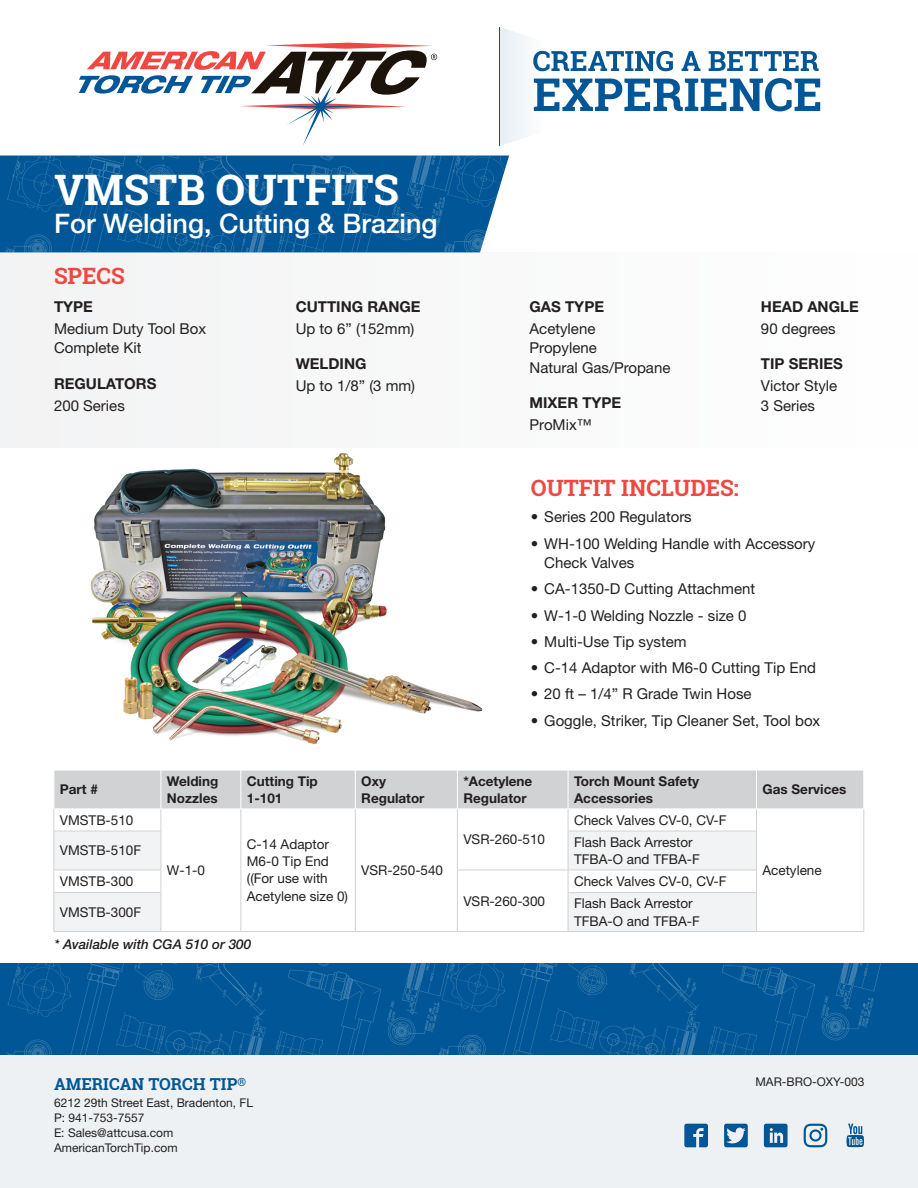
<style>
.page{position:relative;width:918px;height:1188px;background:#fff}
.page>*{position:absolute;margin:0;border:0;box-sizing:border-box;transform-origin:0 0}
.t1{font:700 42px "Roboto Slab";color:#fff}
.t2{font:500 27px "Helvetica Neue LT Std";color:#fff}
._15pt_headings{font:700 22.5px "Roboto Slab";color:#ef4842}
.t3{font:700 16.5px "Roboto Slab";color:#005696}
.copy_w___15_sa{font:15px/19.5px "Helvetica Neue LT Std";color:#231f20}
.Small_Heading{font:700 15px "Helvetica Neue LT Std";color:#231f20}
.Table_content{font:13.5px/17.2px "Helvetica Neue LT Std";color:#231f20}
.table_headings{font:700 13.5px/16.5px "Helvetica Neue LT Std";color:#231f20}
.Notes{font:italic 500 13.5px "Helvetica Neue LT Std";color:#231f20}
.t4{font:12px/15px "Helvetica Neue LT Std";color:#231f20}
</style>
<div class="page">
<img style="left:0;top:964px;width:918px;height:91px">
<svg style="left:79px;top:43px;width:358px;height:102px"></svg>
<hr style="left:499px;top:27px;width:1px;height:119px;background:#005696">
<svg style="left:500px;top:27px;width:320px;height:119px"></svg>
<div style="left:0;top:1055px;width:918px;height:133px;background:#edf1f3"></div>
<svg style="left:684px;top:1124px;width:24px;height:23px"></svg>
<svg style="left:724px;top:1124px;width:24px;height:23px"></svg>
<svg style="left:764px;top:1124px;width:24px;height:23px"></svg>
<svg style="left:804px;top:1124px;width:23px;height:23px"></svg>
<svg style="left:846px;top:1123px;width:18px;height:24px"></svg>
<div style="left:0;top:252px;width:918px;height:196px;background:#f8f8f9"></div>
<svg style="left:55px;top:831px;width:701px;height:100px"></svg>
<svg style="left:54px;top:770px;width:811px;height:61px"></svg>
<hr style="left:54px;top:831px;width:107px;height:1px;background:#d1d2d4">
<hr style="left:54px;top:831px;width:1px;height:39px;background:#d1d2d4">
<hr style="left:161px;top:831px;width:1px;height:39px;background:#d1d2d4">
<hr style="left:241px;top:831px;width:1px;height:39px;background:#d1d2d4">
<hr style="left:355px;top:831px;width:1px;height:39px;background:#d1d2d4">
<hr style="left:457px;top:831px;width:1px;height:39px;background:#d1d2d4">
<hr style="left:568px;top:831px;width:189px;height:1px;background:#d1d2d4">
<hr style="left:568px;top:831px;width:1px;height:39px;background:#d1d2d4">
<hr style="left:756px;top:831px;width:1px;height:39px;background:#d1d2d4">
<hr style="left:864px;top:831px;width:1px;height:39px;background:#d1d2d4">
<hr style="left:54px;top:870px;width:107px;height:1px;background:#d1d2d4">
<svg style="left:54px;top:870px;width:1px;height:22px"></svg>
<svg style="left:161px;top:870px;width:1px;height:22px"></svg>
<svg style="left:241px;top:870px;width:1px;height:23px"></svg>
<svg style="left:355px;top:870px;width:1px;height:23px"></svg>
<hr style="left:457px;top:870px;width:111px;height:1px;background:#d1d2d4">
<svg style="left:457px;top:871px;width:1px;height:22px"></svg>
<hr style="left:568px;top:870px;width:189px;height:1px;background:#d1d2d4">
<svg style="left:568px;top:870px;width:1px;height:22px"></svg>
<svg style="left:756px;top:871px;width:1px;height:21px"></svg>
<svg style="left:864px;top:870px;width:1px;height:23px"></svg>
<hr style="left:54px;top:892px;width:107px;height:1px;background:#d1d2d4">
<hr style="left:54px;top:893px;width:1px;height:38px;background:#d1d2d4">
<hr style="left:161px;top:893px;width:1px;height:38px;background:#d1d2d4">
<hr style="left:241px;top:893px;width:1px;height:38px;background:#d1d2d4">
<hr style="left:355px;top:893px;width:1px;height:38px;background:#d1d2d4">
<hr style="left:457px;top:893px;width:1px;height:38px;background:#d1d2d4">
<hr style="left:568px;top:892px;width:189px;height:1px;background:#d1d2d4">
<hr style="left:568px;top:893px;width:1px;height:38px;background:#d1d2d4">
<hr style="left:756px;top:893px;width:1px;height:38px;background:#d1d2d4">
<hr style="left:864px;top:893px;width:1px;height:38px;background:#d1d2d4">
<hr style="left:54px;top:931px;width:107px;height:1px;background:#d1d2d4">
<hr style="left:161px;top:931px;width:80px;height:1px;background:#d1d2d4">
<hr style="left:241px;top:931px;width:114px;height:1px;background:#d1d2d4">
<hr style="left:355px;top:931px;width:102px;height:1px;background:#d1d2d4">
<hr style="left:457px;top:931px;width:111px;height:1px;background:#d1d2d4">
<hr style="left:568px;top:931px;width:188px;height:1px;background:#d1d2d4">
<hr style="left:756px;top:931px;width:108px;height:1px;background:#d1d2d4">
<img style="left:0;top:156px;width:509px;height:96px">
<img style="left:90px;top:453px;width:393px;height:292px">
<p class="t1" style="left:54px;top:161px;width:347px">VMSTB OUTFITS</p>
<p class="t2" style="left:54px;top:207px;width:385px">For Welding, Cutting &amp; Brazing</p>
<p class="_15pt_headings" style="left:54px;top:261px;width:72px">SPECS</p>
<p class="Small_Heading" style="left:54px;top:297px;width:40px">TYPE</p>
<p class="copy_w___15_sa" style="left:54px;top:318px;width:154px">Medium Duty Tool Box<br>Complete Kit</p>
<p class="Small_Heading" style="left:54px;top:374px;width:104px">REGULATORS</p>
<p class="copy_w___15_sa" style="left:54px;top:395px;width:72px">200 Series</p>
<p class="Small_Heading" style="left:296px;top:297px;width:126px">CUTTING RANGE</p>
<p class="copy_w___15_sa" style="left:296px;top:318px;width:120px">Up to 6” (152mm)</p>
<p class="Small_Heading" style="left:296px;top:355px;width:72px">WELDING</p>
<p class="copy_w___15_sa" style="left:296px;top:376px;width:121px">Up to 1/8” (3 mm)</p>
<p class="Small_Heading" style="left:530px;top:297px;width:76px">GAS TYPE</p>
<p class="copy_w___15_sa" style="left:530px;top:318px;width:67px">Acetylene</p>
<p class="copy_w___15_sa" style="left:530px;top:338px;width:69px">Propylene</p>
<p class="copy_w___15_sa" style="left:530px;top:357px;width:142px">Natural Gas/Propane</p>
<p class="Small_Heading" style="left:530px;top:394px;width:93px">MIXER TYPE</p>
<p class="copy_w___15_sa" style="left:530px;top:415px;width:64px">ProMix™</p>
<p class="Small_Heading" style="left:761px;top:297px;width:99px">HEAD ANGLE</p>
<p class="copy_w___15_sa" style="left:761px;top:318px;width:76px">90 degrees</p>
<p class="Small_Heading" style="left:761px;top:355px;width:83px">TIP SERIES</p>
<p class="copy_w___15_sa" style="left:761px;top:376px;width:78px">Victor Style<br>3 Series</p>
<p class="_15pt_headings" style="left:531px;top:473px;width:210px">OUTFIT INCLUDES:</p>
<p class="copy_w___15_sa" style="left:531px;top:507px;width:163px">• Series 200 Regulators</p>
<p class="copy_w___15_sa" style="left:544px;top:533px;width:273px;text-indent:-14px">• WH-100 Welding Handle with Accessory<br>Check Valves</p>
<p class="copy_w___15_sa" style="left:531px;top:579px;width:226px">• CA-1350-D Cutting Attachment</p>
<p class="copy_w___15_sa" style="left:531px;top:605px;width:217px">• W-1-0 Welding Nozzle - size 0</p>
<p class="copy_w___15_sa" style="left:531px;top:632px;width:157px">• Multi-Use Tip system</p>
<p class="copy_w___15_sa" style="left:531px;top:658px;width:287px">• C-14 Adaptor with M6-0 Cutting Tip End</p>
<p class="copy_w___15_sa" style="left:531px;top:684px;width:222px">• 20 ft – 1/4” R Grade Twin Hose</p>
<p class="copy_w___15_sa" style="left:531px;top:710px;width:291px">• Goggle, Striker, Tip Cleaner Set, Tool box</p>
<p class="table_headings" style="left:60px;top:781px;width:40px">Part #</p>
<p class="table_headings" style="left:167px;top:773px;width:53px">Welding<br>Nozzles</p>
<p class="table_headings" style="left:247px;top:773px;width:72px">Cutting Tip<br>1-101</p>
<p class="table_headings" style="left:361px;top:773px;width:65px">Oxy<br>Regulator</p>
<p class="table_headings" style="left:463px;top:773px;width:70px">*Acetylene<br>Regulator</p>
<p class="table_headings" style="left:574px;top:773px;width:127px">Torch Mount Safety<br>Accessories</p>
<p class="table_headings" style="left:762px;top:781px;width:86px">Gas Services</p>
<p class="Table_content" style="left:60px;top:811px;width:75px">VMSTB-510</p>
<p class="Table_content" style="left:574px;top:811px;width:154px">Check Valves CV-0, CV-F</p>
<p class="Table_content" style="left:60px;top:842px;width:83px">VMSTB-510F</p>
<p class="Table_content" style="left:60px;top:872px;width:75px">VMSTB-300</p>
<p class="Table_content" style="left:60px;top:903px;width:83px">VMSTB-300F</p>
<p class="Table_content" style="left:167px;top:861px;width:40px">W-1-0</p>
<p class="Table_content" style="left:247px;top:835px;width:84px">C-14 Adaptor</p>
<p class="Table_content" style="left:247px;top:853px;width:84px">M6-0 Tip End</p>
<p class="Table_content" style="left:247px;top:870px;width:103px">((For use with<br>Acetylene size 0)</p>
<p class="Notes" style="left:54px;top:937px;width:199px">* Available with CGA 510 or 300</p>
<p class="Table_content" style="left:361px;top:861px;width:83px">VSR-250-540</p>
<p class="Table_content" style="left:463px;top:830px;width:83px">VSR-260-510</p>
<p class="Table_content" style="left:463px;top:892px;width:83px">VSR-260-300</p>
<p class="Table_content" style="left:574px;top:833px;width:120px">Flash Back Arrestor</p>
<p class="Table_content" style="left:574px;top:850px;width:127px">TFBA-O and TFBA-F</p>
<p class="Table_content" style="left:574px;top:872px;width:154px">Check Valves CV-0, CV-F</p>
<p class="Table_content" style="left:574px;top:895px;width:120px">Flash Back Arrestor</p>
<p class="Table_content" style="left:574px;top:912px;width:127px">TFBA-O and TFBA-F</p>
<p class="Table_content" style="left:762px;top:861px;width:61px">Acetylene</p>
<p class="t3" style="left:54px;top:1073px;width:193px">AMERICAN TORCH TIP<sup>®</sup></p>
<p class="t4" style="left:54px;top:1095px;width:201px">6212 29th Street East, Bradenton, FL<br>P: 941-753-7557<br>E: Sales@attcusa.com<br>AmericanTorchTip.com</p>
<p class="t4" style="left:755px;top:1074px;width:110px">MAR-BRO-OXY-003</p>
</div>
